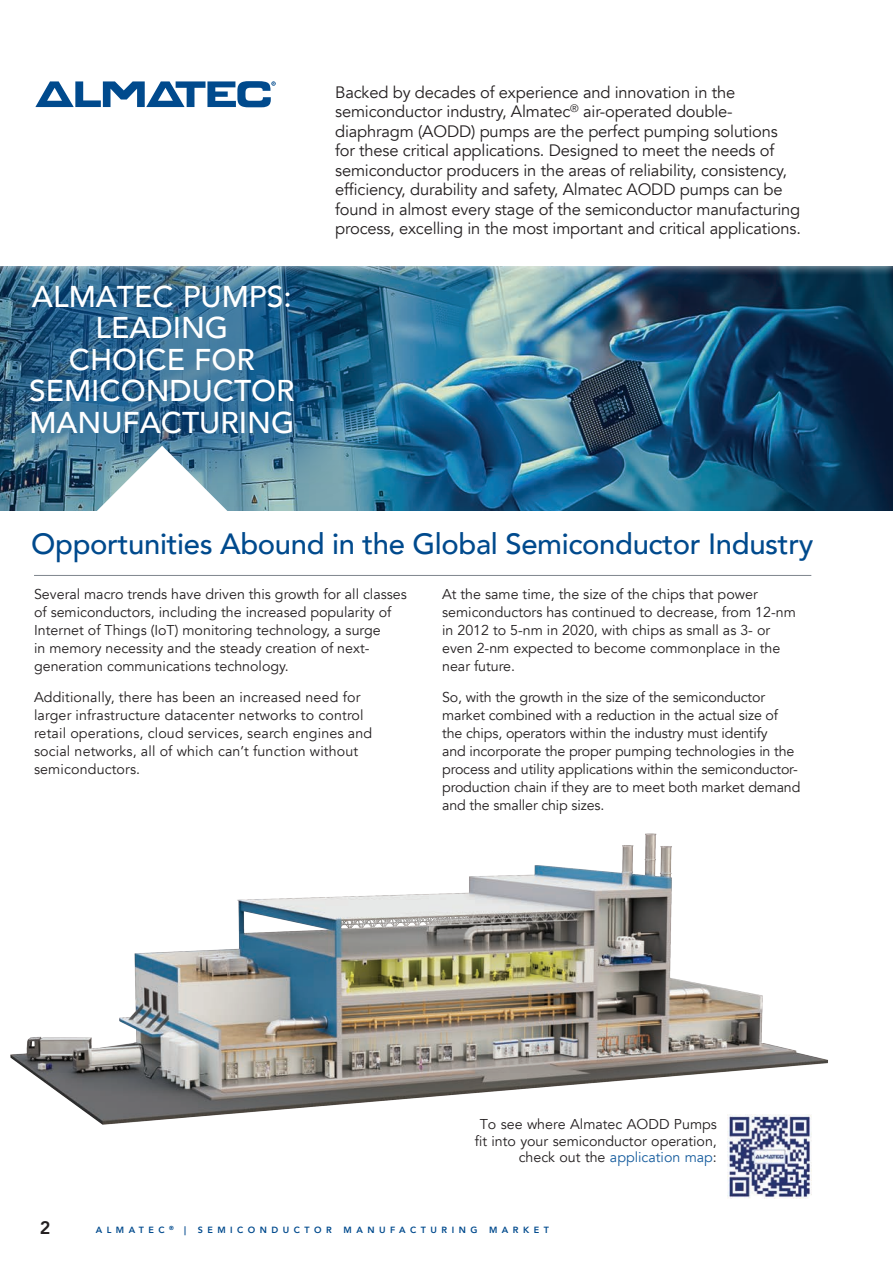
<style>
.page{position:relative;width:893px;height:1263px;background:#fff}
.page>*{position:absolute;margin:0;border:0;box-sizing:border-box;transform-origin:0 0}
.t1{font:500 30px/31.5px "Avenir";color:#fff;text-align:center}
.t2{font:500 29.25px "Avenir";letter-spacing:-.01em;color:#004a8d}
.t3{font:800 18px "Avenir";color:#231f20}
.t4{font:16.5px/19.5px "Avenir";letter-spacing:-.01em;color:#231f20}
.t5{font:14.25px/18px "Avenir";color:#231f20}
.t6{font:800 9px "Avenir";letter-spacing:.5em;color:#004a8d}
.s1{color:#175d9e}
</style>
<div class="page">
<img style="left:0;top:276px;width:893px;height:235px">
<div style="left:0;top:208px;width:370px;height:302px;background:#004a8d;opacity:.6"></div>
<div style="left:0;top:84px;width:893px;height:192px;background:#fff;opacity:.75"></div>
<div style="left:0;top:94px;width:893px;height:172px;background:#fff"></div>
<svg style="left:90px;top:446px;width:144px;height:65px"></svg>
<img style="left:10px;top:833px;width:818px;height:351px">
<svg style="left:35px;top:81px;width:241px;height:26px"></svg>
<hr style="left:34px;top:575px;width:777px;height:1px;background:#7e868d">
<img style="left:728px;top:1115px;width:83px;height:84px">
<h1 class="t1" style="left:29px;top:279px;width:267px">ALMATEC PUMPS:<br>LEADING<br>CHOICE FOR<br>SEMICONDUCTOR<br>MANUFACTURING</h1>
<p class="t4" style="left:335px;top:83px;width:467px">Backed by decades of experience and innovation in the semiconductor industry, Almatec<sup>®</sup> air-operated double&shy;diaphragm (AODD) pumps are the perfect pumping solutions for these critical applications. Designed to meet the needs of semiconductor producers in the areas of reliability, consistency, efficiency, durability and safety, Almatec AODD pumps can be found in almost every stage of the semiconductor manufacturing process, excelling in the most important and critical applications.</p>
<h2 class="t2" style="left:31px;top:519px;width:784px">Opportunities Abound in the Global Semiconductor Industry</h2>
<p class="t5" style="left:34px;top:585px;width:374px">Several macro trends have driven this growth for all classes of semiconductors, including the increased popularity of Internet of Things (IoT) monitoring technology, a surge<br>in memory necessity and the steady creation of next&shy;generation communications technology.</p>
<p class="t5" style="left:34px;top:689px;width:340px">Additionally, there has been an increased need for larger infrastructure datacenter networks to control retail operations, cloud services, search engines and social networks, all of which can’t function without semiconductors.</p>
<p class="t5" style="left:442px;top:585px;width:355px">At the same time, the size of the chips that power semiconductors has continued to decrease, from 12-nm in 2012 to 5-nm in 2020, with chips as small as 3- or even 2-nm expected to become commonplace in the near future.</p>
<p class="t5" style="left:442px;top:689px;width:360px">So, with the growth in the size of the semiconductor market combined with a reduction in the actual size of the chips, operators within the industry must identify<br>and incorporate the proper pumping technologies in the process and utility applications within the semiconductor&shy;production chain if they are to meet both market demand and the smaller chip sizes.</p>
<p class="t5" style="left:475px;top:1116px;width:244px;line-height:16.5px;text-align:right">To see where Almatec AODD Pumps fit into your semiconductor operation, check out the <span class="s1">application map</span>:</p>
<p class="t3" style="left:40px;top:1214px;width:12px">2</p>
<p class="t6" style="left:184px;top:1223px;width:3px">|</p>
<p class="t6" style="left:198px;top:1223px;width:136px">SEMICONDUCTOR</p>
<p class="t6" style="left:344px;top:1223px;width:135px">MANUFACTURING</p>
<p class="t6" style="left:489px;top:1223px;width:61px">MARKET</p>
<p class="t6" style="left:96px;top:1223px;width:80px">ALMATEC <sup>®</sup></p>
</div>
